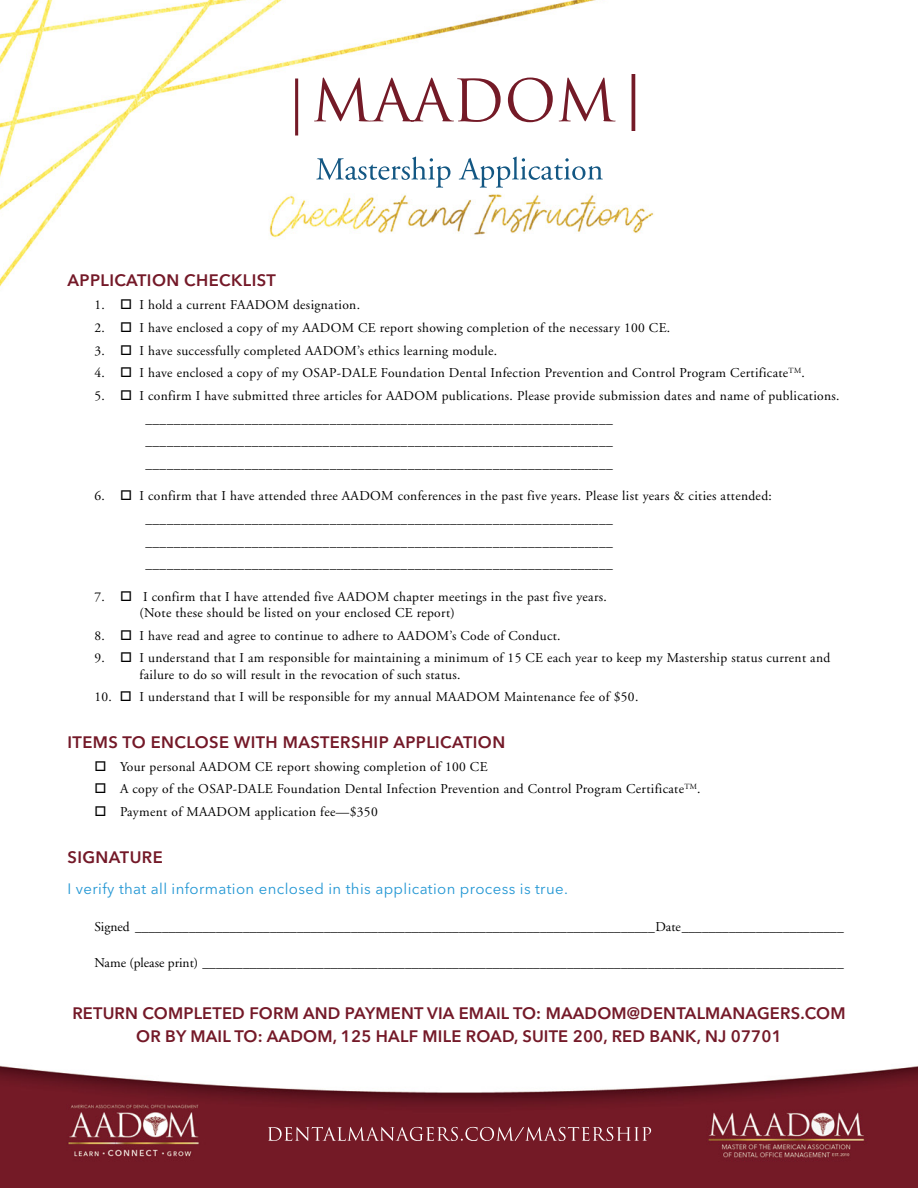
<style>
.page{position:relative;width:918px;height:1188px;background:#fff}
.page>*{position:absolute;margin:0;border:0;box-sizing:border-box;transform-origin:0 0}
.t1{font:600 16.5px/22.5px "Avenir Next LT Pro";letter-spacing:.01em;color:#741928;text-align:center}
.t2{font:15px "Avenir Next LT Pro";letter-spacing:.025em;color:#2397d4}
.t3{font:13.5px/22.6px "Adobe Garamond";letter-spacing:.025em;color:#000}
.t4{font:13.5px "Adobe Garamond";color:#000}
</style>
<div class="page">
<img style="left:0;top:0;width:918px;height:1188px">
<p class="t1" style="left:68px;top:269px;width:210px">APPLICATION CHECKLIST</p>
<p class="t3" style="left:94px;top:294px;width:267px">1. □ I hold a current FAADOM designation.</p>
<p class="t3" style="left:95px;top:317px;width:577px">2. □ I have enclosed a copy of my AADOM CE report showing completion of the necessary 100 CE.</p>
<p class="t3" style="left:95px;top:339px;width:404px">3. □ I have successfully completed AADOM’s ethics learning module.</p>
<p class="t3" style="left:95px;top:362px;width:712px">4. □ I have enclosed a copy of my OSAP-DALE Foundation Dental Infection Prevention and Control Program Certificate<sup>TM</sup>.</p>
<p class="t3" style="left:145px;top:385px;width:696px;text-indent:-51px">5. □ I confirm I have submitted three articles for AADOM publications. Please provide submission dates and name of publications. __________________________________________________________________ __________________________________________________________________ __________________________________________________________________</p>
<p class="t3" style="left:145px;top:485px;width:628px;text-indent:-51px">6. □ I confirm that I have attended three AADOM conferences in the past five years. Please list years &amp; cities attended: __________________________________________________________________ __________________________________________________________________ __________________________________________________________________</p>
<p class="t3" style="left:139px;top:589px;width:469px;line-height:16.2px;text-indent:-45px">7. □ I confirm that I have attended five AADOM chapter meetings in the past five years. (Note these should be listed on your enclosed CE report)</p>
<p class="t3" style="left:95px;top:624px;width:468px">8. □ I have read and agree to continue to adhere to AADOM’s Code of Conduct.</p>
<p class="t3" style="left:139px;top:650px;width:692px;line-height:16.2px;text-indent:-45px">9. □ I understand that I am responsible for maintaining a minimum of 15 CE each year to keep my Mastership status current and failure to do so will result in the revocation of such status.</p>
<p class="t3" style="left:94px;top:686px;width:545px">10. □ I understand that I will be responsible for my annual MAADOM Maintenance fee of $50.</p>
<p class="t1" style="left:68px;top:731px;width:439px">ITEMS TO ENCLOSE WITH MASTERSHIP APPLICATION</p>
<p class="t3" style="left:94px;top:755px;width:395px">□ Your personal AADOM CE report showing completion of 100 CE</p>
<p class="t3" style="left:94px;top:778px;width:608px">□ A copy of the OSAP-DALE Foundation Dental Infection Prevention and Control Program Certificate<sup>TM</sup>.</p>
<p class="t3" style="left:94px;top:801px;width:285px">□ Payment of MAADOM application fee—$350</p>
<p class="t1" style="left:68px;top:845px;width:97px">SIGNATURE</p>
<p class="t2" style="left:68px;top:880px;width:502px">I verify that all information enclosed in this application process is true.</p>
<p class="t4" style="left:94px;top:919px;width:751px">Signed _____________________________________________________________________________Date________________________</p>
<p class="t4" style="left:94px;top:956px;width:751px">Name (please print) _______________________________________________________________________________________________</p>
<p class="t1" style="left:72px;top:1002px;width:775px">RETURN COMPLETED FORM AND PAYMENT VIA EMAIL TO: MAADOM@DENTALMANAGERS.COM<br>OR BY MAIL TO: AADOM, 125 HALF MILE ROAD, SUITE 200, RED BANK, NJ 07701</p>
</div>
